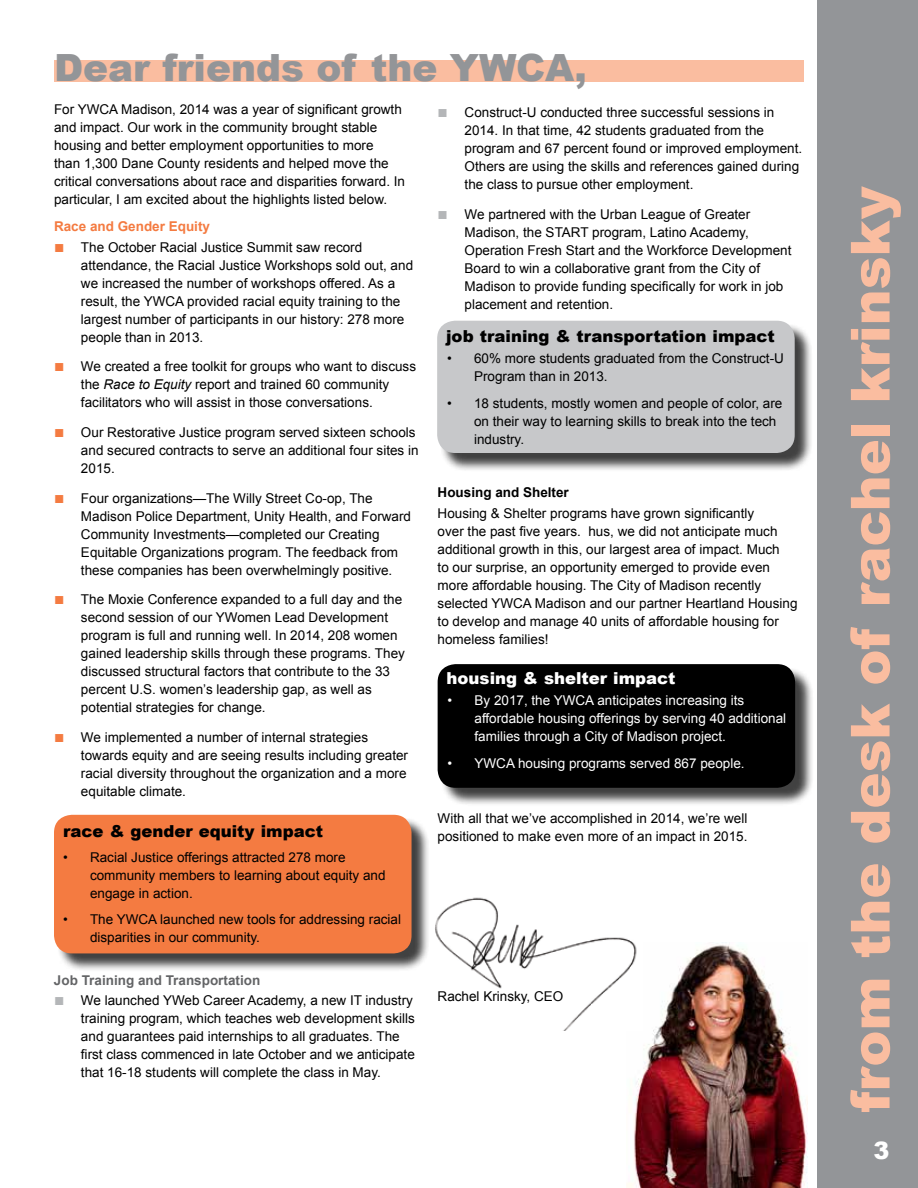
<style>
.page{position:relative;width:918px;height:1188px;background:#fff}
.page>*{position:absolute;margin:0;border:0;box-sizing:border-box;transform-origin:0 0}
.t1{font:900 54px "Arial";color:#fabda0}
.t2{font:900 37.5px "Arial";color:#939598}
.t3{font:900 24px "Arial";color:#fff}
.t4{font:900 16.5px "Arial";color:#000}
.t5{font:900 16.5px "Arial";color:#fff}
.t6{font:13.5px/18px "Arial";color:#000}
.t7{font:13.5px/18px "Arial";color:#fff}
.t8{font:700 13.5px "Arial";color:#636466}
.t9{font:700 13.5px "Arial";color:#f47b41}
.t10{font:700 13.5px "Arial";color:#000}
.s1{font-weight:900;font-size:17.25px;color:#f47b41}
.s2{font-style:italic}
.s3{font-weight:900;font-size:17.25px;color:#b4b6b8}
</style>
<div class="page">
<img style="left:627px;top:942px;width:181px;height:246px">
<img style="left:435px;top:897px;width:208px;height:134px">
<div style="left:818px;top:0;width:100px;height:1188px;background:#939598"></div>
<div style="left:54px;top:60px;width:749px;height:22px;background:#fabda0"></div>
<div style="left:56px;top:817px;width:374px;height:155px;background:#000;opacity:.75"></div>
<div style="left:54px;top:815px;width:358px;height:138px;background:#f47b41;border-radius:18px"></div>
<div style="left:439px;top:323px;width:375px;height:149px;background:#000;opacity:.75"></div>
<div style="left:437px;top:321px;width:358px;height:132px;background:#c7c8ca;border-radius:18px"></div>
<div style="left:440px;top:666px;width:374px;height:141px;background:#000;opacity:.75"></div>
<div style="left:438px;top:664px;width:357px;height:124px;background:#000;border-radius:18px"></div>
<h2 class="t2" style="left:54px;top:40px;width:534px">Dear friends of the YWCA,</h2>
<p class="t6" style="left:54px;top:101px;width:353px">For YWCA Madison, 2014 was a year of significant growth and impact. Our work in the community brought stable housing and better employment opportunities to more<br>than 1,300 Dane County residents and helped move the critical conversations about race and disparities forward. In particular, I am excited about the highlights listed below.</p>
<p class="t9" style="left:54px;top:217px;width:158px">Race and Gender Equity</p>
<p class="t6" style="left:81px;top:238px;width:334px;text-indent:-27px"><span class="s1">■</span> The October Racial Justice Summit saw record attendance, the Racial Justice Workshops sold out, and we increased the number of workshops offered. As a result, the YWCA provided racial equity training to the largest number of participants in our history: 278 more people than in 2013.</p>
<p class="t6" style="left:81px;top:358px;width:337px;text-indent:-27px"><span class="s1">■</span> We created a free toolkit for groups who want to discuss the <span class="s2">Race to Equity</span> report and trained 60 community facilitators who will assist in those conversations.</p>
<p class="t6" style="left:81px;top:423px;width:339px;text-indent:-27px"><span class="s1">■</span> Our Restorative Justice program served sixteen schools and secured contracts to serve an additional four sites in<br>2015.</p>
<p class="t6" style="left:81px;top:489px;width:332px;text-indent:-27px"><span class="s1">■</span> Four organizations—The Willy Street Co-op, The Madison Police Department, Unity Health, and Forward Community Investments—completed our Creating Equitable Organizations program. The feedback from these companies has been overwhelmingly positive.</p>
<p class="t6" style="left:81px;top:591px;width:325px;text-indent:-27px"><span class="s1">■</span> The Moxie Conference expanded to a full day and the second session of our YWomen Lead Development program is full and running well. In 2014, 208 women gained leadership skills through these programs. They discussed structural factors that contribute to the 33 percent U.S. women’s leadership gap, as well as potential strategies for change.</p>
<p class="t6" style="left:81px;top:728px;width:329px;text-indent:-27px"><span class="s1">■</span> We implemented a number of internal strategies towards equity and are seeing results including greater racial diversity throughout the organization and a more equitable climate.</p>
<p class="t4" style="left:63px;top:820px;width:262px">race &amp; gender equity impact</p>
<p class="t6" style="left:90px;top:848px;width:297px;text-indent:-27px">• Racial Justice offerings attracted 278 more community members to learning about equity and engage in action.</p>
<p class="t6" style="left:90px;top:911px;width:313px;text-indent:-27px">• The YWCA launched new tools for addressing racial disparities in our community.</p>
<p class="t8" style="left:54px;top:971px;width:208px">Job Training and Transportation</p>
<p class="t6" style="left:81px;top:992px;width:335px;text-indent:-27px"><span class="s3">■</span> We launched YWeb Career Academy, a new IT industry training program, which teaches web development skills and guarantees paid internships to all graduates. The first class commenced in late October and we anticipate that 16-18 students will complete the class in May.</p>
<p class="t6" style="left:465px;top:103px;width:339px;text-indent:-27px"><span class="s3">■</span> Construct-U conducted three successful sessions in 2014. In that time, 42 students graduated from the program and 67 percent found or improved employment.<br>Others are using the skills and references gained during the class to pursue other employment.</p>
<p class="t6" style="left:465px;top:205px;width:328px;text-indent:-27px"><span class="s3">■</span> We partnered with the Urban League of Greater Madison, the START program, Latino Academy, Operation Fresh Start and the Workforce Development Board to win a collaborative grant from the City of Madison to provide funding specifically for work in job placement and retention.</p>
<p class="t4" style="left:446px;top:324px;width:330px">job training &amp; transportation impact</p>
<p class="t6" style="left:474px;top:350px;width:311px;text-indent:-27px">• 60% more students graduated from the Construct-U<br>Program than in 2013.</p>
<p class="t6" style="left:474px;top:394px;width:310px;text-indent:-27px">• 18 students, mostly women and people of color, are on their way to learning skills to break into the tech industry.</p>
<p class="t10" style="left:438px;top:483px;width:133px">Housing and Shelter</p>
<p class="t6" style="left:438px;top:504px;width:361px">Housing &amp; Shelter programs have grown significantly<br>over the past five years. hus, we did not anticipate much additional growth in this, our largest area of impact. Much<br>to our surprise, an opportunity emerged to provide even more affordable housing. The City of Madison recently selected YWCA Madison and our partner Heartland Housing to develop and manage 40 units of affordable housing for homeless families!</p>
<p class="t5" style="left:447px;top:666px;width:230px">housing &amp; shelter impact</p>
<p class="t7" style="left:475px;top:692px;width:313px;text-indent:-27px">• By 2017, the YWCA anticipates increasing its affordable housing offerings by serving 40 additional families through a City of Madison project.</p>
<p class="t7" style="left:448px;top:754px;width:299px">• YWCA housing programs served 867 people.</p>
<p class="t6" style="left:438px;top:810px;width:311px">With all that we’ve accomplished in 2014, we’re well positioned to make even more of an impact in 2015.</p>
<p class="t6" style="left:438px;top:987px;width:127px">Rachel Krinsky, CEO</p>
<h1 class="t1" style="left:831px;top:1112px;width:928px;rotate:-90deg">from the desk of rachel krinsky</h1>
<h3 class="t3" style="left:873px;top:1133px;width:18px">3</h3>
</div>
